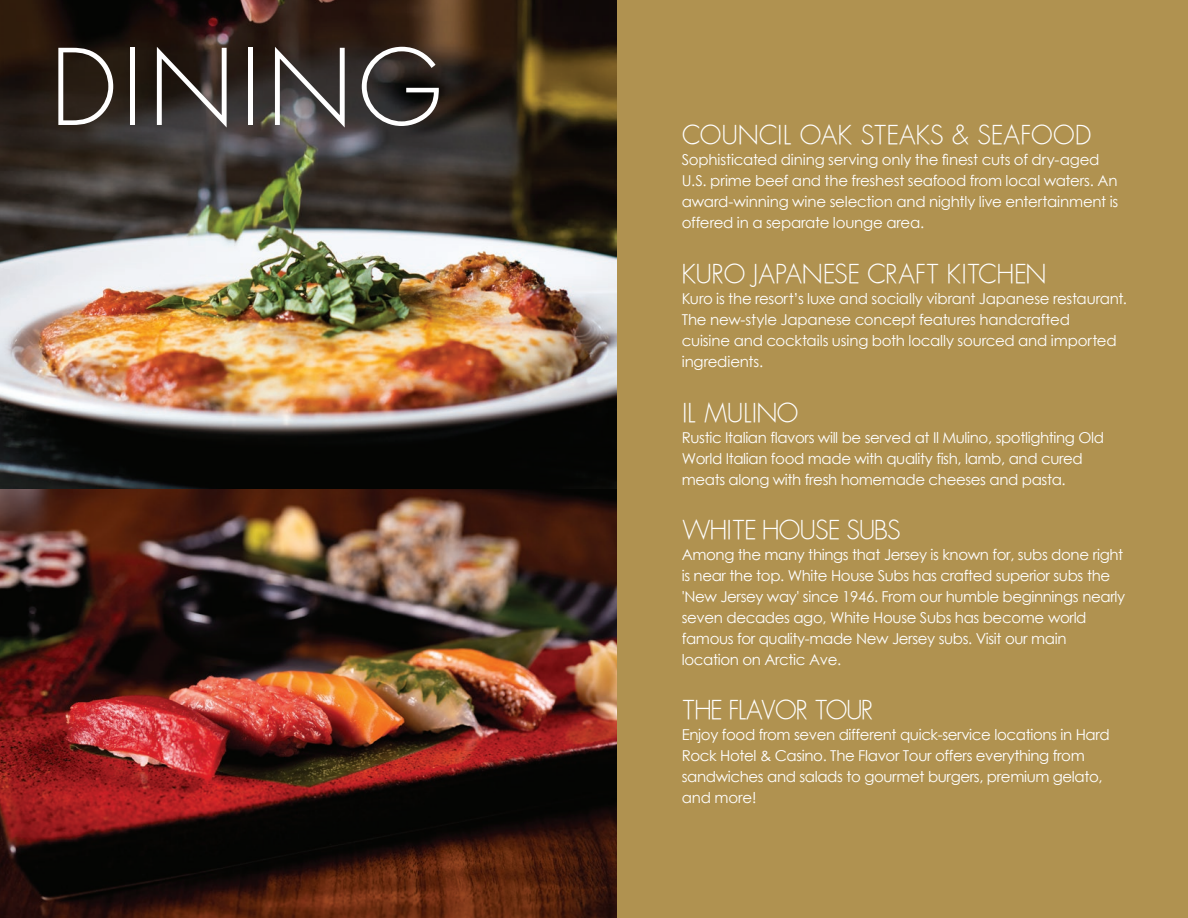
<style>
.page{position:relative;width:1188px;height:918px;background:#fff}
.page>*{position:absolute;margin:0;border:0;box-sizing:border-box;transform-origin:0 0}
.t1{font:300 102.45px "Futura Std";letter-spacing:.05em;color:#fff}
.t2{font:25.5px "Futura ICG Light";letter-spacing:-.015em;color:#fff}
.t3{font:15px/21px "Century Gothic";letter-spacing:-.025em;color:#fff}
</style>
<div class="page">
<div style="left:608px;top:0;width:580px;height:918px;background:#b09250"></div>
<img style="left:0;top:0;width:617px;height:489px">
<img style="left:0;top:489px;width:617px;height:429px">
<h1 class="t1" style="left:50px;top:26px;width:394px">DINING</h1>
<h2 class="t2" style="left:682px;top:118px;width:411px">COUNCIL OAK STEAKS &amp; SEAFOOD</h2>
<p class="t3" style="left:682px;top:149px;width:438px">Sophisticated dining serving only the finest cuts of dry-aged U.S. prime beef and the freshest seafood from local waters. An award-winning wine selection and nightly live entertainment is offered in a separate lounge area.</p>
<h2 class="t2" style="left:682px;top:257px;width:366px">KURO JAPANESE CRAFT KITCHEN</h2>
<p class="t3" style="left:682px;top:288px;width:447px">Kuro is the resort’s luxe and socially vibrant Japanese restaurant.<br>The new-style Japanese concept features handcrafted<br>cuisine and cocktails using both locally sourced and imported ingredients.</p>
<h2 class="t2" style="left:682px;top:395px;width:118px">IL MULINO</h2>
<p class="t3" style="left:682px;top:426px;width:424px">Rustic Italian flavors will be served at Il Mulino, spotlighting Old<br>World Italian food made with quality fish, lamb, and cured meats along with fresh homemade cheeses and pasta.</p>
<h2 class="t2" style="left:682px;top:512px;width:221px">WHITE HOUSE SUBS</h2>
<p class="t3" style="left:682px;top:543px;width:445px">Among the many things that Jersey is known for, subs done right is near the top. White House Subs has crafted superior subs the 'New Jersey way' since 1946. From our humble beginnings nearly seven decades ago, White House Subs has become world famous for quality-made New Jersey subs. Visit our main location on Arctic Ave.</p>
<h2 class="t2" style="left:682px;top:693px;width:193px">THE FLAVOR TOUR</h2>
<p class="t3" style="left:682px;top:724px;width:430px">Enjoy food from seven different quick-service locations in Hard Rock Hotel &amp; Casino. The Flavor Tour offers everything from sandwiches and salads to gourmet burgers, premium gelato, and more!</p>
</div>
